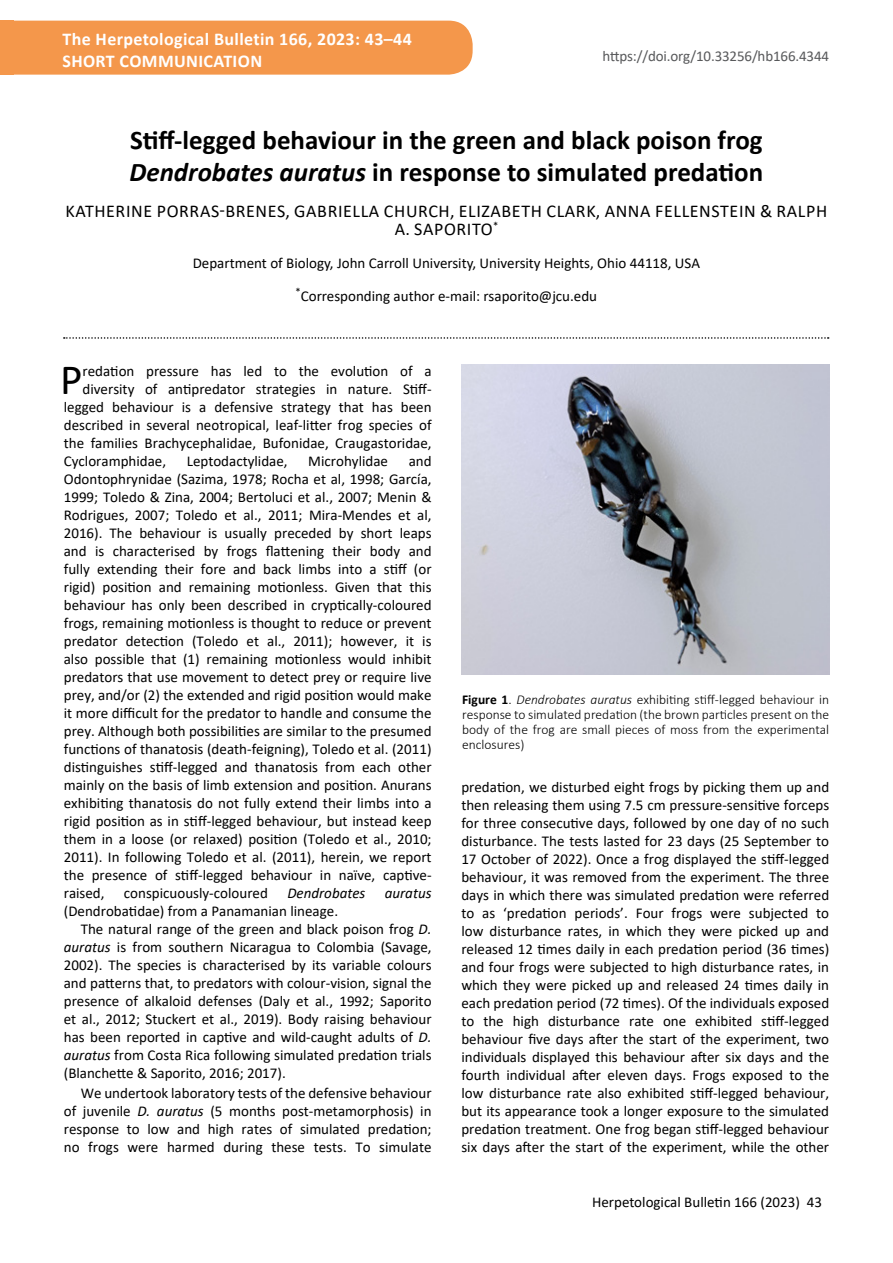
<style>
.page{position:relative;width:893px;height:1263px;background:#fff}
.page>*{position:absolute;margin:0;border:0;box-sizing:border-box;transform-origin:0 0}
.t1{font:43.35px "Calibri";color:#000}
.t2{font:700 27px/32.4px "Calibri";color:#000}
.t3{font:18px/18px "Calibri";letter-spacing:.035em;color:#000;text-align:center}
.t4{font:700 18px "Calibri";letter-spacing:.02em;color:#fff}
.t5{font:15px/18px "Calibri";color:#000;text-align:justify}
.t6{font:15px "Calibri";letter-spacing:-.01em;color:#58595b}
.t7{font:italic 15px "Calibri";color:#000}
.t8{font:300 13.5px/15px "Calibri";color:#000;text-align:justify}
.s1{font-style:italic}
.s2{font-weight:700}
</style>
<div class="page">
<div style="left:0;top:21px;width:473px;height:54px;background:#f4974b"></div>
<svg style="left:64px;top:337px;width:765px;height:2px"></svg>
<img style="left:461px;top:365px;width:368px;height:310px">
<p class="t4" style="left:63px;top:26px;width:351px">The Herpetological Bulletin 166, 2023: 43–44</p>
<p class="t4" style="left:63px;top:48px;width:201px">SHORT COMMUNICATION</p>
<p class="t6" style="left:603px;top:45px;width:228px">https://doi.org/10.33256/hb166.4344</p>
<h2 class="t2" style="left:129px;top:123px;width:635px">Stiff-legged behaviour in the green and black poison frog<br><span class="s1">Dendrobates auratus</span> in response to simulated predation</h2>
<p class="t3" style="left:65px;top:202px;width:763px">KATHERINE PORRAS-BRENES, GABRIELLA CHURCH, ELIZABETH CLARK, ANNA FELLENSTEIN &amp; RALPH<br>A. SAPORITO<sup>*</sup></p>
<p class="t5" style="left:193px;top:254px;width:509px">Department of Biology, John Carroll University, University Heights, Ohio 44118, USA</p>
<p class="t5" style="left:296px;top:287px;width:303px"><sup>*</sup>Corresponding author e-mail: rsaporito@jcu.edu</p>
<h1 class="t1" style="left:60px;top:349px;width:24px">P</h1>
<p class="t5" style="left:83px;top:361px;width:351px">redation pressure has led to the evolution of a</p>
<p class="t5" style="left:83px;top:379px;width:351px">diversity of antipredator strategies in nature. Stiff-</p>
<p class="t5" style="left:64px;top:397px;width:369px">legged behaviour is a defensive strategy that has been</p>
<p class="t5" style="left:64px;top:415px;width:369px">described in several neotropical, leaf-litter frog species of</p>
<p class="t5" style="left:64px;top:433px;width:369px">the families Brachycephalidae, Bufonidae, Craugastoridae,</p>
<p class="t5" style="left:64px;top:451px;width:104px">Cycloramphidae,</p>
<p class="t5" style="left:187px;top:451px;width:102px">Leptodactylidae,</p>
<p class="t5" style="left:308px;top:451px;width:81px">Microhylidae</p>
<p class="t5" style="left:64px;top:451px;width:369px;text-indent:345px">and Odontophrynidae (Sazima, 1978; Rocha et al, 1998; García, 1999; Toledo &amp; Zina, 2004; Bertoluci et al., 2007; Menin &amp; Rodrigues, 2007; Toledo et al., 2011; Mira-Mendes et al, 2016). The behaviour is usually preceded by short leaps and is characterised by frogs flattening their body and fully extending their fore and back limbs into a stiff (or rigid) position and remaining motionless. Given that this behaviour has only been described in cryptically-coloured frogs, remaining motionless is thought to reduce or prevent predator detection (Toledo et al., 2011); however, it is also possible that (1) remaining motionless would inhibit predators that use movement to detect prey or require live prey, and/or (2) the extended and rigid position would make it more difficult for the predator to handle and consume the prey. Although both possibilities are similar to the presumed functions of thanatosis (death-feigning), Toledo et al. (2011) distinguishes stiff-legged and thanatosis from each other mainly on the basis of limb extension and position. Anurans exhibiting thanatosis do not fully extend their limbs into a rigid position as in stiff-legged behaviour, but instead keep them in a loose (or relaxed) position (Toledo et al., 2010; 2011). In following Toledo et al. (2011), herein, we report the presence of stiff-legged behaviour in naïve, captive&shy;raised,</p>
<p class="t5" style="left:124px;top:883px;width:146px">conspicuously-coloured</p>
<p class="t7" style="left:287px;top:882px;width:80px">Dendrobates</p>
<p class="t7" style="left:385px;top:882px;width:48px">auratus</p>
<p class="t5" style="left:64px;top:901px;width:276px">(Dendrobatidae) from a Panamanian lineage.</p>
<p class="t5" style="left:81px;top:919px;width:352px">The natural range of the green and black poison frog <span class="s1">D.</span></p>
<p class="t5" style="left:64px;top:937px;width:369px"><span class="s1">auratus</span> is from southern Nicaragua to Colombia (Savage,</p>
<p class="t5" style="left:64px;top:955px;width:369px">2002). The species is characterised by its variable colours</p>
<p class="t5" style="left:64px;top:973px;width:369px">and patterns that, to predators with colour-vision, signal the</p>
<p class="t5" style="left:64px;top:991px;width:369px">presence of alkaloid defenses (Daly et al., 1992; Saporito</p>
<p class="t5" style="left:64px;top:1009px;width:369px">et al., 2012; Stuckert et al., 2019). Body raising behaviour</p>
<p class="t5" style="left:64px;top:1027px;width:369px">has been reported in captive and wild-caught adults of <span class="s1">D.</span></p>
<p class="t5" style="left:64px;top:1045px;width:369px"><span class="s1">auratus</span> from Costa Rica following simulated predation trials</p>
<p class="t5" style="left:64px;top:1063px;width:224px">(Blanchette &amp; Saporito, 2016; 2017).</p>
<p class="t5" style="left:64px;top:1084px;width:369px;text-indent:17px">We undertook laboratory tests of the defensive behaviour of juvenile <span class="s1">D. auratus</span> (5 months post-metamorphosis) in response to low and high rates of simulated predation; no frogs were harmed during these tests. To simulate</p>
<p class="t8" style="left:462px;top:691px;width:369px"><span class="s2">Figure 1</span>. <span class="s1">Dendrobates auratus</span> exhibiting stiff-legged behaviour in response to simulated predation (the brown particles present on the body of the frog are small pieces of moss from the experimental enclosures)</p>
<p class="t5" style="left:461px;top:778px;width:369px">predation, we disturbed eight frogs by picking them up and then releasing them using 7.5 cm pressure-sensitive forceps for three consecutive days, followed by one day of no such disturbance. The tests lasted for 23 days (25 September to 17 October of 2022). Once a frog displayed the stiff-legged behaviour, it was removed from the experiment. The three days in which there was simulated predation were referred to as ‘predation periods’. Four frogs were subjected to low disturbance rates, in which they were picked up and released 12 times daily in each predation period (36 times) and four frogs were subjected to high disturbance rates, in which they were picked up and released 24 times daily in each predation period (72 times). Of the individuals exposed to the high disturbance rate one exhibited stiff-legged behaviour five days after the start of the experiment, two individuals displayed this behaviour after six days and the fourth individual after eleven days. Frogs exposed to the low disturbance rate also exhibited stiff-legged behaviour, but its appearance took a longer exposure to the simulated predation treatment. One frog began stiff-legged behaviour six days after the start of the experiment, while the other</p>
<p class="t5" style="left:592px;top:1192px;width:231px">Herpetological Bulletin 166 (2023) 43</p>
</div>
